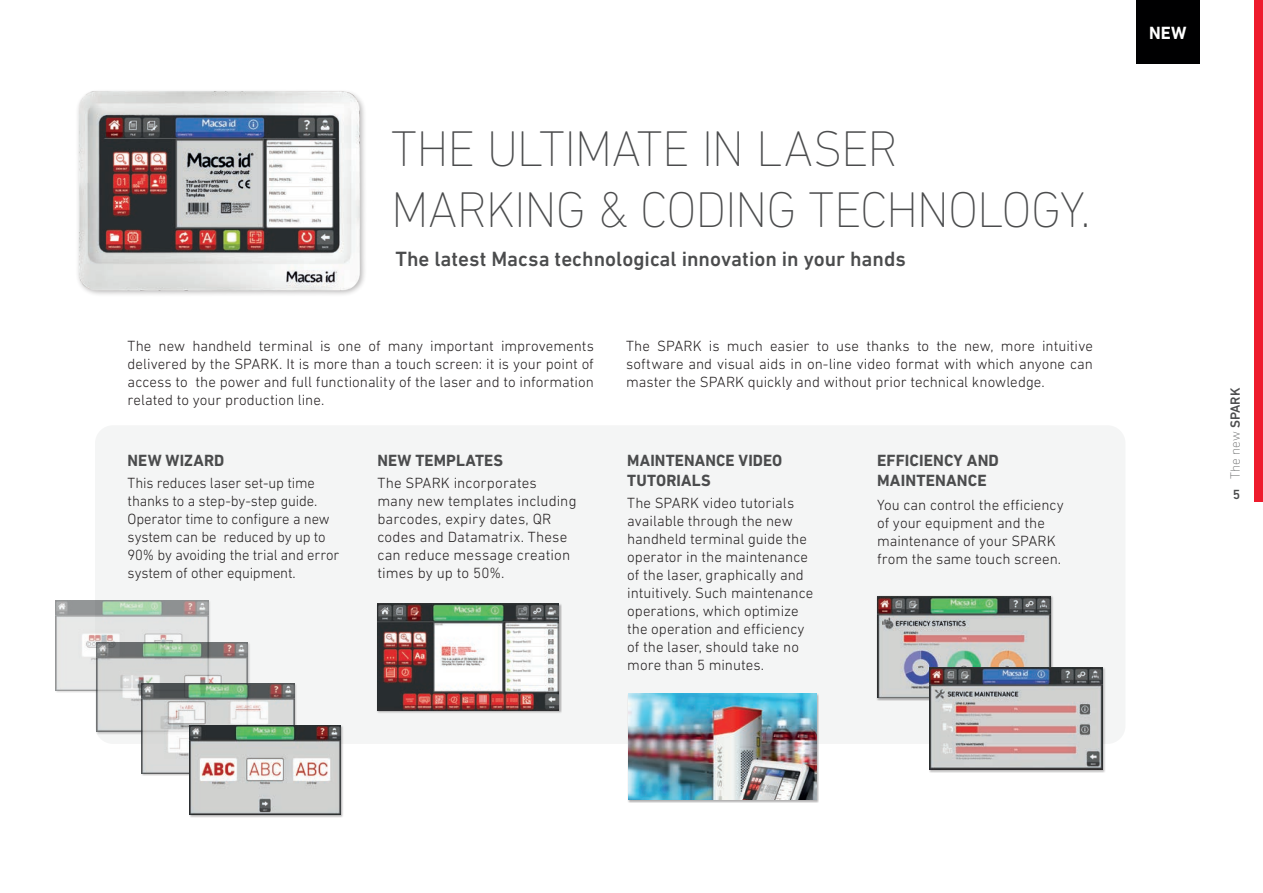
<style>
.page{position:relative;width:1263px;height:893px;background:#fff}
.page>*{position:absolute;margin:0;border:0;box-sizing:border-box;transform-origin:0 0}
.t1{font:200 51px/61.2px "DIN Next LT Pro";letter-spacing:-.025em;color:#4b4c4d}
.t2{font:500 21px "DIN Next LT Pro";color:#4b4c4d}
.t3{font:700 18px "DIN Next LT Pro";color:#fff}
.t4{font:700 16.5px/19.8px "DIN Next LT Pro";letter-spacing:.005em;color:#4b4c4d}
.t5{font:300 15px/18px "DIN Next LT Pro";color:#231f20}
.t6{font:200 13.5px "DIN Next LT Pro";color:#4b4c4d}
.t7{font:500 13.5px "DIN Next LT Pro";color:#4b4c4d}
.s1{font-weight:500}
</style>
<div class="page">
<div style="left:95px;top:425px;width:1030px;height:319px;background:#f4f5f5;border-radius:18px"></div>
<div style="left:376px;top:603px;width:186px;height:110px;background:#231f20;opacity:.35"></div>
<img style="left:377px;top:604px;width:182px;height:106px">
<div style="left:627px;top:693px;width:192px;height:110px;background:#231f20;opacity:.35"></div>
<img style="left:628px;top:693px;width:188px;height:107px">
<div style="left:55px;top:600px;width:157px;height:93px;background:#231f20;opacity:.35"></div>
<img style="left:55px;top:601px;width:153px;height:89px">
<div style="left:96px;top:642px;width:155px;height:93px;background:#231f20;opacity:.35"></div>
<img style="left:97px;top:643px;width:151px;height:88px">
<div style="left:141px;top:683px;width:157px;height:93px;background:#231f20;opacity:.35"></div>
<img style="left:141px;top:684px;width:153px;height:89px">
<div style="left:189px;top:725px;width:155px;height:93px;background:#231f20;opacity:.35"></div>
<img style="left:190px;top:726px;width:151px;height:88px">
<div style="left:1136px;top:0;width:64px;height:64px;background:#000001"></div>
<img style="left:77px;top:91px;width:288px;height:204px">
<div style="left:876px;top:596px;width:178px;height:105px;background:#231f20;opacity:.4"></div>
<img style="left:877px;top:596px;width:173px;height:102px">
<div style="left:929px;top:668px;width:176px;height:105px;background:#231f20;opacity:.3"></div>
<img style="left:929px;top:668px;width:173px;height:102px">
<div style="left:1254px;top:0;width:9px;height:501px;background:#ee1b2c"></div>
<h1 class="t1" style="left:391px;top:117px;width:701px">THE ULTIMATE IN LASER<br>MARKING &amp; CODING TECHNOLOGY.</h1>
<h2 class="t2" style="left:395px;top:247px;width:512px">The latest Macsa technological innovation in your hands</h2>
<p class="t5" style="left:128px;top:337px;width:468px;text-align:justify">The new handheld terminal is one of many important improvements delivered by the SPARK. It is more than a touch screen: it is your point of access to the power and full functionality of the laser and to information related to your production line.</p>
<p class="t4" style="left:128px;top:450px;width:98px">NEW WIZARD</p>
<p class="t5" style="left:128px;top:474px;width:213px">This reduces laser set-up time thanks to a step-by-step guide.<br>Operator time to configure a new system can be reduced by up to<br>90% by avoiding the trial and error system of other equipment.</p>
<p class="t4" style="left:377px;top:450px;width:127px">NEW TEMPLATES</p>
<p class="t5" style="left:377px;top:474px;width:201px">The SPARK incorporates<br>many new templates including barcodes, expiry dates, QR codes and Datamatrix. These can reduce message creation times by up to 50%.</p>
<p class="t5" style="left:626px;top:337px;width:468px;text-align:justify">The SPARK is much easier to use thanks to the new, more intuitive software and visual aids in on-line video format with which anyone can master the SPARK quickly and without prior technical knowledge.</p>
<p class="t4" style="left:627px;top:450px;width:157px">MAINTENANCE VIDEO<br>TUTORIALS</p>
<p class="t5" style="left:627px;top:494px;width:188px">The SPARK video tutorials available through the new handheld terminal guide the operator in the maintenance of the laser, graphically and intuitively. Such maintenance operations, which optimize the operation and efficiency of the laser, should take no more than 5 minutes.</p>
<p class="t4" style="left:877px;top:450px;width:123px">EFFICIENCY AND<br>MAINTENANCE</p>
<p class="t5" style="left:877px;top:495px;width:188px">You can control the efficiency of your equipment and the maintenance of your SPARK from the same touch screen.</p>
<p class="t3" style="left:1149px;top:22px;width:39px">NEW</p>
<p class="t6" style="left:1227px;top:479px;width:93px;rotate:-90deg">The new <span class="s1">SPARK</span></p>
<p class="t7" style="left:1233px;top:487px;width:9px">5</p>
</div>
